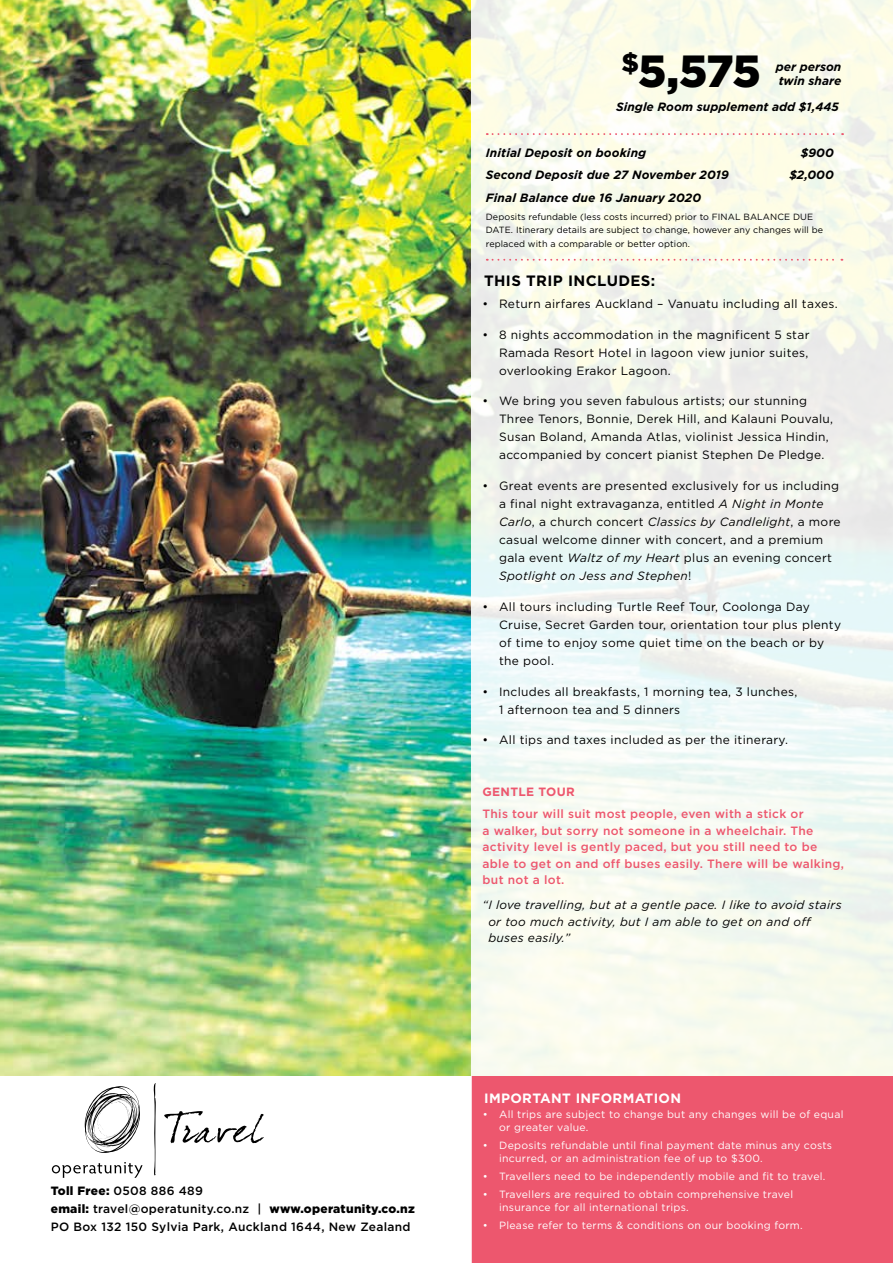
<style>
.page{position:relative;width:893px;height:1263px;background:#fff}
.page>*{position:absolute;margin:0;border:0;box-sizing:border-box;transform-origin:0 0}
.t1{font:900 45px "Gotham";color:#000}
.t2{font:700 15px "Gotham";letter-spacing:.025em;color:#000}
.t3{font:700 13.5px "Gotham";letter-spacing:.025em;color:#fff}
.t4{font:12px/18px "Gotham";letter-spacing:.025em;color:#000}
.t5{font:500 12px/16.5px "Gotham";letter-spacing:.025em;color:#ed576e}
.t6{font:italic 700 12px/14.4px "Gotham";letter-spacing:.01em;color:#000}
.t7{font:500 12px/18px "Gotham";letter-spacing:.025em;color:#000}
.t8{font:italic 12px/16.5px "Gotham";letter-spacing:.025em;color:#000}
.t9{font:700 12px "Gotham";letter-spacing:.025em;color:#ed576e}
.t10{font:10.5px/13.5px "Gotham";letter-spacing:.025em;color:#fff}
.t11{font:9px/13.5px "Gotham";letter-spacing:.01em;color:#000}
.s1{font-weight:900}
.s2{font-style:italic}
</style>
<div class="page">
<img style="left:0;top:0;width:471px;height:1076px">
<svg style="left:471px;top:0;width:422px;height:252px;fill:#fbfcea"></svg>
<svg style="left:471px;top:252px;width:422px;height:825px;fill:#f2f8ef"></svg>
<svg style="left:487px;top:259px;width:355px;height:2px"></svg>
<svg style="left:487px;top:133px;width:356px;height:2px"></svg>
<div style="left:472px;top:1077px;width:421px;height:186px;background:#ed576e"></div>
<svg style="left:164px;top:1111px;width:100px;height:32px"></svg>
<svg style="left:85px;top:1086px;width:55px;height:67px"></svg>
<svg style="left:153px;top:1083px;width:3px;height:93px"></svg>
<svg style="left:52px;top:1162px;width:91px;height:16px"></svg>
<p class="t7" style="left:51px;top:1181px;width:366px"><span class="s1">Toll Free:</span> 0508 886 489<br><span class="s1">email:</span> travel@operatunity.co.nz | <span class="s1">www.operatunity.co.nz<br></span>PO Box 132 150 Sylvia Park, Auckland 1644, New Zealand</p>
<h1 class="t1" style="left:622px;top:40px;width:141px"><sup>$</sup>5,575</h1>
<p class="t6" style="left:776px;top:59px;width:67px">per person twin share</p>
<p class="t6" style="left:616px;top:99px;width:224px">Single Room supplement add $1,445</p>
<p class="t6" style="left:486px;top:145px;width:162px">Initial Deposit on booking</p>
<p class="t6" style="left:801px;top:145px;width:34px">$900</p>
<p class="t6" style="left:486px;top:168px;width:245px">Second Deposit due 27 November 2019</p>
<p class="t6" style="left:789px;top:168px;width:46px">$2,000</p>
<p class="t6" style="left:486px;top:190px;width:217px">Final Balance due 16 January 2020</p>
<p class="t11" style="left:486px;top:210px;width:339px">Deposits refundable (less costs incurred) prior to FINAL BALANCE DUE<br>DATE. Itinerary details are subject to change, however any changes will be replaced with a comparable or better option.</p>
<p class="t2" style="left:484px;top:270px;width:173px">THIS TRIP INCLUDES:</p>
<p class="t4" style="left:483px;top:294px;width:357px">• Return airfares Auckland – Vanuatu including all taxes.</p>
<p class="t4" style="left:499px;top:325px;width:312px;text-align:justify;text-indent:-16px">• 8 nights accommodation in the magnificent 5 star Ramada Resort Hotel in lagoon view junior suites, overlooking Erakor Lagoon.</p>
<p class="t4" style="left:499px;top:392px;width:336px;text-indent:-16px">• We bring you seven fabulous artists; our stunning Three Tenors, Bonnie, Derek Hill, and Kalauni Pouvalu, Susan Boland, Amanda Atlas, violinist Jessica Hindin, accompanied by concert pianist Stephen De Pledge.</p>
<p class="t4" style="left:499px;top:476px;width:343px;text-indent:-16px">• Great events are presented exclusively for us including a final night extravaganza, entitled <span class="s2">A Night in Monte Carlo</span>, a church concert <span class="s2">Classics by Candlelight</span>, a more casual welcome dinner with concert, and a premium gala event <span class="s2">Waltz of my Heart</span> plus an evening concert <span class="s2">Spotlight on Jess and Stephen</span>!</p>
<p class="t4" style="left:499px;top:597px;width:343px;text-indent:-16px">• All tours including Turtle Reef Tour, Coolonga Day Cruise, Secret Garden tour, orientation tour plus plenty of time to enjoy some quiet time on the beach or by the pool.</p>
<p class="t4" style="left:499px;top:682px;width:300px;text-indent:-16px">• Includes all breakfasts, 1 morning tea, 3 lunches,<br>1 afternoon tea and 5 dinners</p>
<p class="t4" style="left:483px;top:731px;width:307px">• All tips and taxes included as per the itinerary.</p>
<p class="t9" style="left:483px;top:784px;width:94px">GENTLE TOUR</p>
<p class="t5" style="left:483px;top:805px;width:363px">This tour will suit most people, even with a stick or<br>a walker, but sorry not someone in a wheelchair. The activity level is gently paced, but you still need to be able to get on and off buses easily. There will be walking, but not a lot.</p>
<p class="t8" style="left:488px;top:896px;width:355px;text-indent:-6px">“I love travelling, but at a gentle pace. I like to avoid stairs or too much activity, but I am able to get on and off buses easily.”</p>
<p class="t3" style="left:484px;top:1089px;width:198px">IMPORTANT INFORMATION</p>
<p class="t10" style="left:499px;top:1107px;width:346px;text-indent:-16px">• All trips are subject to change but any changes will be of equal or greater value.</p>
<p class="t10" style="left:499px;top:1138px;width:334px;text-indent:-16px">• Deposits refundable until final payment date minus any costs incurred, or an administration fee of up to $300.</p>
<p class="t10" style="left:483px;top:1169px;width:344px">• Travellers need to be independently mobile and fit to travel.</p>
<p class="t10" style="left:499px;top:1187px;width:295px;text-indent:-16px">• Travellers are required to obtain comprehensive travel insurance for all international trips.</p>
<p class="t10" style="left:483px;top:1218px;width:322px">• Please refer to terms &amp; conditions on our booking form.</p>
</div>
